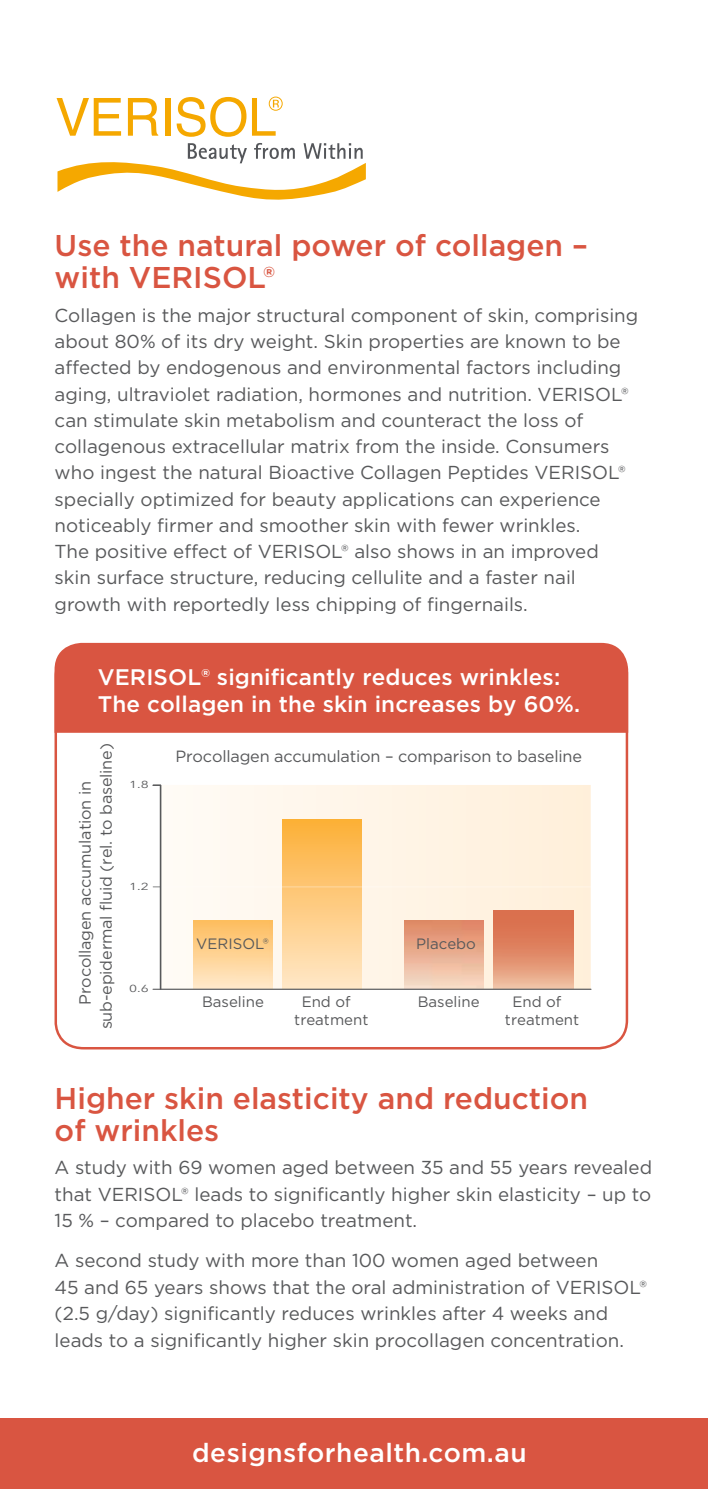
<style>
.page{position:relative;width:709px;height:1489px;background:#fff}
.page>*{position:absolute;margin:0;border:0;box-sizing:border-box;transform-origin:0 0}
.t1{font:500 30px/32.5px "Gotham";color:#d95541}
.t2{font:500 26.25px "Gotham";letter-spacing:.02em;color:#fff}
.t3{font:500 22.5px/27px "Gotham";letter-spacing:.005em;color:#fff}
.t4{font:18.75px/26.2px "Gotham";color:#58595b}
.t5{font:16.25px/20.8px "Gotham";letter-spacing:-.01em;color:#58595b}
.t6{font:15px/17.8px "Gotham";color:#58595b}
.t7{font:10.25px "Avenir Next";color:#58595b;scale:1.35 1}
</style>
<div class="page">
<div style="left:0;top:1417px;width:708px;height:71px;background:#d95541"></div>
<svg style="left:57px;top:98px;width:64px;height:38px"></svg>
<svg style="left:128px;top:98px;width:30px;height:38px"></svg>
<div style="left:165px;top:98px;width:5px;height:38px;background:#f5a800"></div>
<svg style="left:177px;top:97px;width:69px;height:40px"></svg>
<svg style="left:252px;top:97px;width:31px;height:39px"></svg>
<svg style="left:57px;top:143px;width:309px;height:57px"></svg>
<svg style="left:54px;top:665px;width:575px;height:385px"></svg>
<div style="left:55px;top:643px;width:573px;height:89px;background:#d95541"></div>
<svg style="left:152px;top:784px;width:439px;height:205px"></svg>
<h1 class="t1" style="left:55px;top:228px;width:535px">Use the natural power of collagen – with VERISOL®</h1>
<p class="t4" style="left:55px;top:301px;width:585px">Collagen is the major structural component of skin, comprising about 80% of its dry weight. Skin properties are known to be affected by endogenous and environmental factors including aging, ultraviolet radiation, hormones and nutrition. VERISOL® can stimulate skin metabolism and counteract the loss of collagenous extracellular matrix from the inside. Consumers who ingest the natural Bioactive Collagen Peptides VERISOL® specially optimized for beauty applications can experience noticeably firmer and smoother skin with fewer wrinkles.<br>The positive effect of VERISOL® also shows in an improved skin surface structure, reducing cellulite and a faster nail growth with reportedly less chipping of fingernails.</p>
<p class="t3" style="left:98px;top:663px;width:484px">VERISOL® significantly reduces wrinkles:<br>The collagen in the skin increases by 60%.</p>
<p class="t5" style="left:74px;top:1029px;width:287px;text-indent:25px;rotate:-90deg">Procollagen accumulation in sub-epidermal fluid (rel. to baseline)</p>
<p class="t5" style="left:176px;top:746px;width:408px">Procollagen accumulation – comparison to baseline</p>
<p class="t7" style="left:129px;top:776px;width:16px">1.8</p>
<p class="t7" style="left:129px;top:877px;width:16px">1.2</p>
<p class="t6" style="left:196px;top:934px;width:74px">VERISOL®</p>
<p class="t6" style="left:416px;top:934px;width:61px">Placebo</p>
<p class="t7" style="left:129px;top:980px;width:16px">0.6</p>
<p class="t6" style="left:202px;top:992px;width:63px">Baseline</p>
<p class="t6" style="left:294px;top:992px;width:76px;text-indent:7px">End of treatment</p>
<p class="t6" style="left:418px;top:992px;width:63px">Baseline</p>
<p class="t6" style="left:505px;top:992px;width:76px;text-indent:7px">End of treatment</p>
<h1 class="t1" style="left:55px;top:1081px;width:535px">Higher skin elasticity and reduction of wrinkles</h1>
<p class="t4" style="left:55px;top:1154px;width:599px;text-align:justify">A study with 69 women aged between 35 and 55 years revealed that VERISOL® leads to significantly higher skin elasticity – up to 15 % – compared to placebo treatment.</p>
<p class="t4" style="left:55px;top:1246px;width:593px">A second study with more than 100 women aged between<br>45 and 65 years shows that the oral administration of VERISOL® (2.5 g/day) significantly reduces wrinkles after 4 weeks and leads to a significantly higher skin procollagen concentration.</p>
<h2 class="t2" style="left:192px;top:1434px;width:336px">designsforhealth.com.au</h2>
</div>
